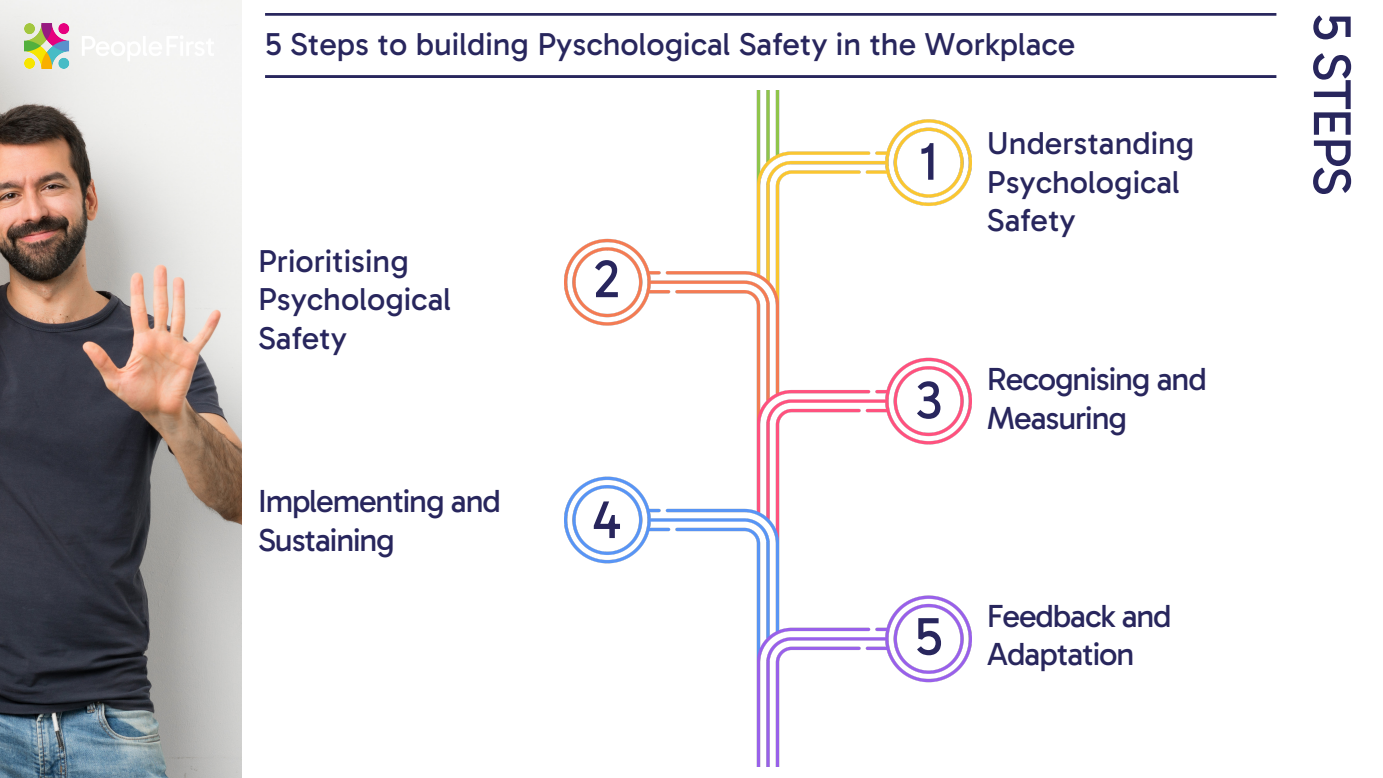
<style>
.page{position:relative;width:1383px;height:778px;background:#fff}
.page>*{position:absolute;margin:0;border:0;box-sizing:border-box;transform-origin:0 0}
.t1{font:54px "Gabarito";letter-spacing:-.035em;color:#28265d}
.t2{font:53.7px "Gabarito";color:#28265d}
.t3{font:32.4px/39px "Gabarito";letter-spacing:-.035em;color:#28265d}
.t4{font:32.1px/38.7px "Gabarito";color:#28265d}
</style>
<div class="page">
<img style="left:0;top:0;width:241px;height:778px">
<hr style="left:265px;top:75px;width:1011px;height:3px;background:#28265d">
<hr style="left:265px;top:13px;width:1011px;height:3px;background:#28265d">
<img style="left:24px;top:23px;width:189px;height:45px">
<img style="left:564px;top:90px;width:407px;height:676px">
<p class="t4" style="left:265px;top:25px;width:811px">5 Steps to building Pyschological Safety in the Workplace</p>
<p class="t4" style="left:258px;top:241px;width:194px">Prioritising<br>Psychological<br>Safety</p>
<p class="t3" style="left:258px;top:482px;width:244px">Implementing and<br>Sustaining</p>
<h2 class="t2" style="left:593px;top:245px;width:28px">2</h2>
<h2 class="t2" style="left:591px;top:486px;width:31px">4</h2>
<h2 class="t2" style="left:919px;top:128px;width:20px">1</h2>
<p class="t4" style="left:986px;top:124px;width:209px">Understanding<br>Psychological<br>Safety</p>
<h2 class="t2" style="left:915px;top:367px;width:28px">3</h2>
<p class="t3" style="left:986px;top:360px;width:221px">Recognising and<br>Measuring</p>
<h2 class="t2" style="left:914px;top:603px;width:29px">5</h2>
<p class="t3" style="left:986px;top:596px;width:186px">Feedback and<br>Adaptation</p>
<h1 class="t1" style="left:1365px;top:13px;width:184px;rotate:90deg">5 STEPS</h1>
</div>
